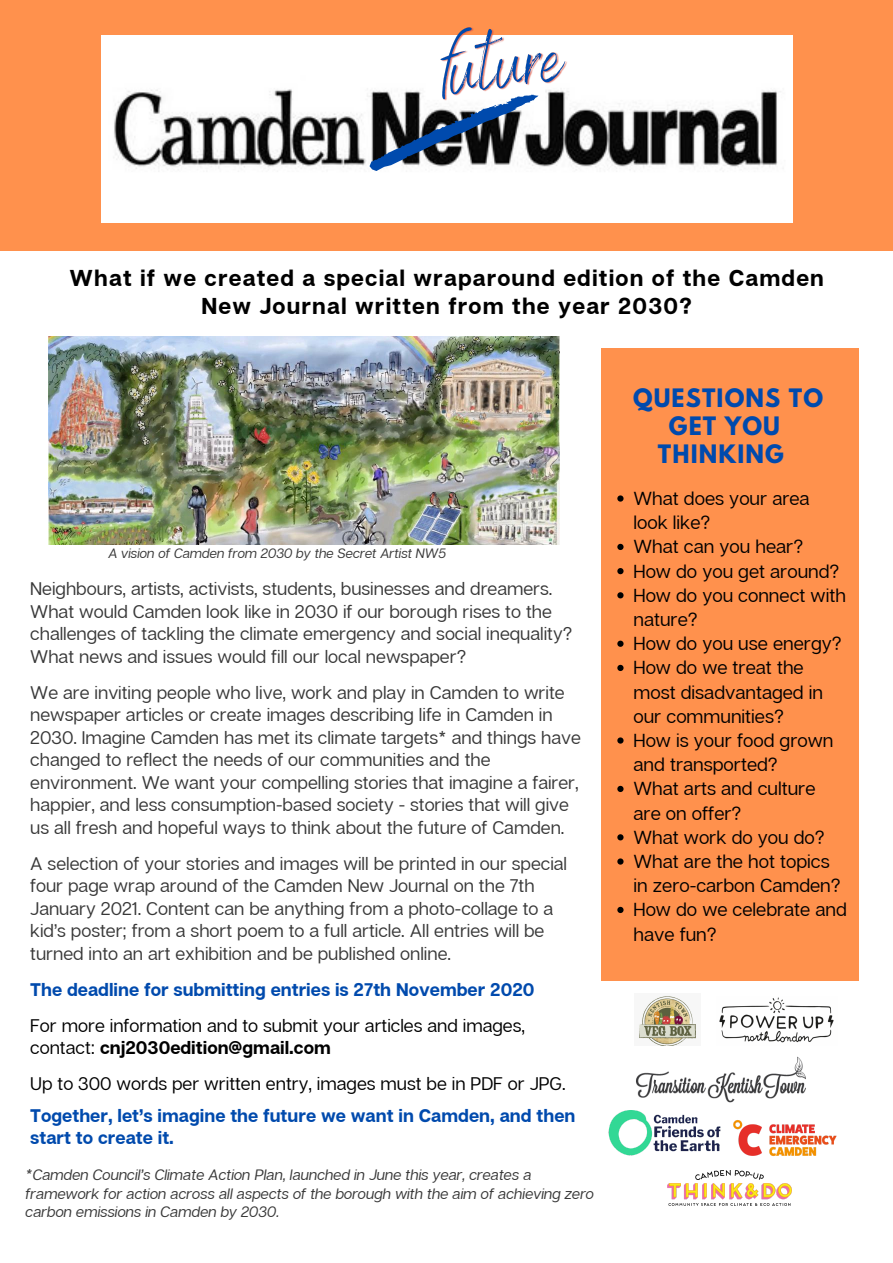
<style>
.page{position:relative;width:893px;height:1263px;background:#fff}
.page>*{position:absolute;margin:0;border:0;box-sizing:border-box;transform-origin:0 0}
.t1{font:700 22.88px/28px "Articulat CF";letter-spacing:.05em;color:#000;text-align:center}
.t2{font:700 22.5px "League Spartan";letter-spacing:.05em;color:#004aad}
.t3{font:18.75px/24.2px "Articulat CF";color:#000}
.t4{font:18.15px/22.5px "Articulat CF";color:#383838}
.t5{font:18.15px/22.5px "Articulat CF";color:#000}
.t6{font:700 18.15px/22.5px "Articulat CF";color:#004aad}
.t7{font:italic 15px/18.6px "Articulat CF";color:#383838}
.t8{font:italic 13.5px "Articulat CF";color:#383838}
.s1{font-weight:700}
</style>
<div class="page">
<div style="left:0;top:0;width:893px;height:251px;background:#ff914d"></div>
<div style="left:601px;top:349px;width:257px;height:631px;background:#ff914d"></div>
<img style="left:101px;top:35px;width:691px;height:188px">
<svg style="left:366px;top:85px;width:174px;height:89px;background:#818790"></svg>
<img style="left:432px;top:27px;width:145px;height:116px">
<img style="left:608px;top:1110px;width:113px;height:45px">
<img style="left:733px;top:1120px;width:104px;height:36px">
<img style="left:636px;top:1056px;width:170px;height:47px">
<img style="left:48px;top:337px;width:511px;height:208px">
<img style="left:667px;top:1171px;width:124px;height:35px">
<img style="left:719px;top:997px;width:115px;height:46px">
<img style="left:639px;top:996px;width:57px;height:50px">
<svg style="left:617px;top:495px;width:6px;height:7px"></svg>
<svg style="left:617px;top:544px;width:6px;height:6px"></svg>
<svg style="left:617px;top:568px;width:6px;height:6px"></svg>
<svg style="left:617px;top:592px;width:6px;height:6px"></svg>
<svg style="left:617px;top:641px;width:6px;height:6px"></svg>
<svg style="left:617px;top:665px;width:6px;height:6px"></svg>
<svg style="left:617px;top:737px;width:6px;height:7px"></svg>
<svg style="left:617px;top:786px;width:6px;height:6px"></svg>
<svg style="left:617px;top:834px;width:6px;height:6px"></svg>
<svg style="left:617px;top:858px;width:6px;height:7px"></svg>
<svg style="left:617px;top:907px;width:6px;height:6px"></svg>
<p class="t1" style="left:69px;top:263px;width:756px">What if we created a special wraparound edition of the Camden<br>New Journal written from the year 2030?</p>
<p class="t8" style="left:108px;top:545px;width:339px">A vision of Camden from 2030 by the Secret Artist NW5</p>
<p class="t4" style="left:30px;top:577px;width:543px">Neighbours, artists, activists, students, businesses and dreamers.<br>What would Camden look like in 2030 if our borough rises to the challenges of tackling the climate emergency and social inequality?<br>What news and issues would fill our local newspaper?</p>
<p class="t4" style="left:30px;top:680px;width:552px">We are inviting people who live, work and play in Camden to write newspaper articles or create images describing life in Camden in 2030. Imagine Camden has met its climate targets* and things have changed to reflect the needs of our communities and the environment. We want your compelling stories that imagine a fairer, happier, and less consumption-based society - stories that will give us all fresh and hopeful ways to think about the future of Camden.</p>
<p class="t4" style="left:30px;top:852px;width:538px">A selection of your stories and images will be printed in our special four page wrap around of the Camden New Journal on the 7th January 2021. Content can be anything from a photo-collage to a kid’s poster; from a short poem to a full article. All entries will be turned into an art exhibition and be published online.</p>
<p class="t6" style="left:30px;top:978px;width:505px">The deadline for submitting entries is 27th November 2020</p>
<p class="t5" style="left:30px;top:1014px;width:496px">For more information and to submit your articles and images, contact: <span class="s1">cnj2030edition@gmail.com</span></p>
<p class="t5" style="left:30px;top:1072px;width:537px">Up to 300 words per written entry, images must be in PDF or JPG.</p>
<p class="t6" style="left:30px;top:1104px;width:546px">Together, let’s imagine the future we want in Camden, and then start to create it.</p>
<p class="t7" style="left:26px;top:1165px;width:570px">*Camden Council’s Climate Action Plan, launched in June this year, creates a framework for action across all aspects of the borough with the aim of achieving zero carbon emissions in Camden by 2030.</p>
<p class="t2" style="left:633px;top:387px;width:191px">QUESTIONS TO</p>
<p class="t2" style="left:669px;top:415px;width:113px">GET YOU</p>
<p class="t2" style="left:658px;top:442px;width:127px">THINKING</p>
<p class="t3" style="left:633px;top:486px;width:215px">What does your area look like?<br>What can you hear?<br>How do you get around?<br>How do you connect with nature?<br>How do you use energy?<br>How do we treat the most disadvantaged in our communities?<br>How is your food grown and transported?<br>What arts and culture are on offer?<br>What work do you do?<br>What are the hot topics in zero-carbon Camden?<br>How do we celebrate and have fun?</p>
</div>
